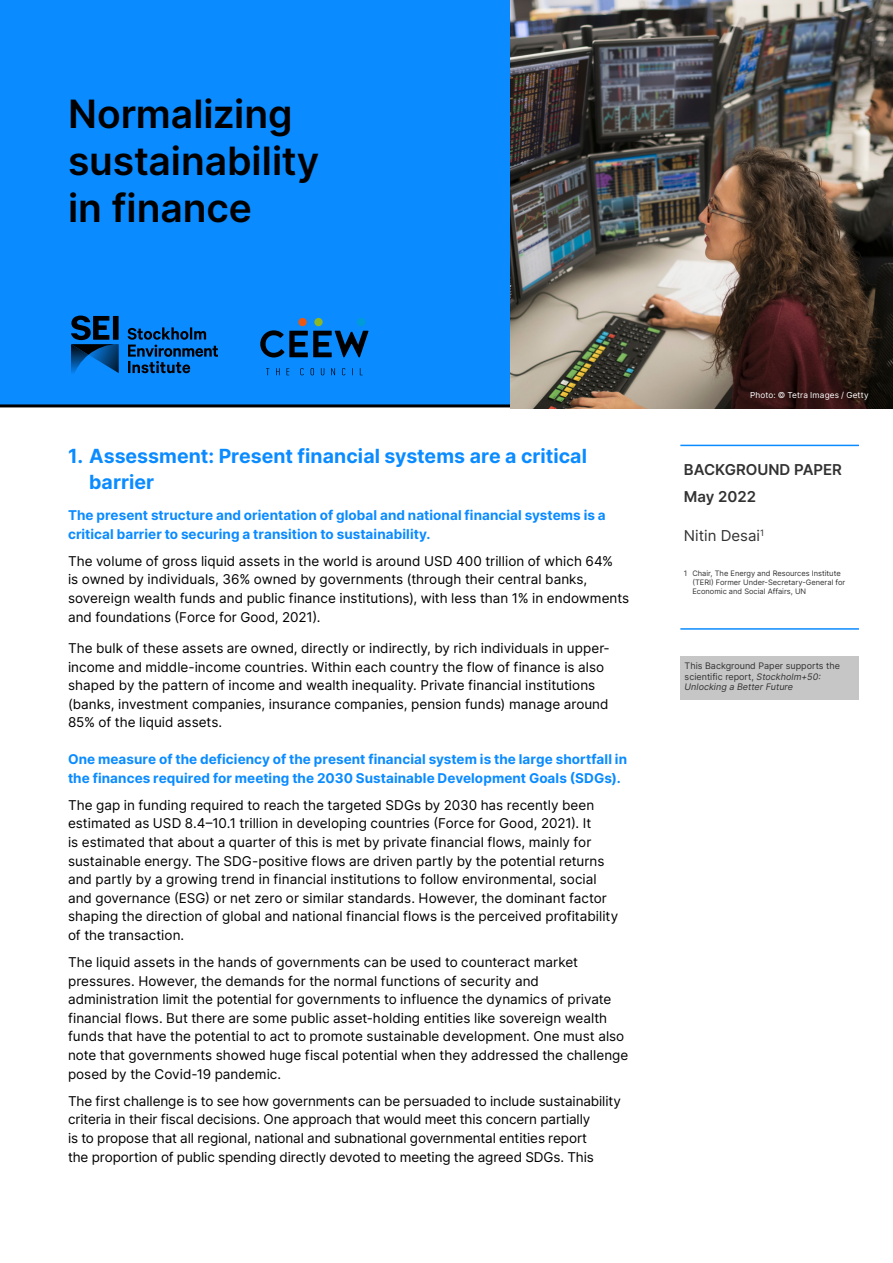
<style>
.page{position:relative;width:893px;height:1263px;background:#fff}
.page>*{position:absolute;margin:0;border:0;box-sizing:border-box;transform-origin:0 0}
.Cover_title{font:600 39px/46.8px "Inter";color:#000}
.H1{font:700 19.5px/25.5px "Inter";color:#0a8bff}
.M_Authors{font:600 15px "Inter";color:#323232}
.M_Authors-2{font:15px "Inter";color:#323232}
.Body_text{font:13.5px/18.6px "Inter";color:#000}
.Body_text-2{font:700 13.5px/18.6px "Inter";letter-spacing:.005em;color:#0a8bff}
.M_Authors-3{font:9px/10.8px "Inter";color:#323232}
.Source{font:8.25px "Inter";letter-spacing:.015em;color:#fff}
.M_Authors-4{font:7.5px/9px "Inter";color:#323232}
.s1{font-style:italic}
</style>
<div class="page">
<div style="left:0;top:0;width:510px;height:407px;background:#0a8bff"></div>
<svg style="left:71px;top:316px;width:48px;height:62px;background:#055093"></svg>
<svg style="left:128px;top:327px;width:90px;height:46px;background:#0662b5"></svg>
<svg style="left:260px;top:330px;width:108px;height:27px;background:#054c8d"></svg>
<div style="left:298px;top:318px;width:9px;height:8px;background:#ea5813;border-radius:50%"></div>
<div style="left:314px;top:318px;width:9px;height:8px;background:#8db824;border-radius:50%"></div>
<div style="left:357px;top:318px;width:8px;height:8px;background:#009cd8;border-radius:50%"></div>
<svg style="left:266px;top:368px;width:97px;height:7px"></svg>
<hr style="left:680px;top:628px;width:179px;height:2px;background:#0a8bff">
<hr style="left:680px;top:445px;width:179px;height:1px;background:#0a8bff">
<img style="left:510px;top:0;width:383px;height:408px">
<div style="left:680px;top:656px;width:179px;height:43px;background:#c6c6c6"></div>
<p class="Cover_title" style="left:68px;top:90px;width:253px">Normalizing sustainability in finance</p>
<p class="H1" style="left:89px;top:443px;width:499px;text-indent:-21px">1. Assessment: Present financial systems are a critical barrier</p>
<p class="Body_text-2" style="left:68px;top:506px;width:539px">The present structure and orientation of global and national financial systems is a critical barrier to securing a transition to sustainability.</p>
<p class="Body_text" style="left:68px;top:551px;width:563px">The volume of gross liquid assets in the world is around USD 400 trillion of which 64%<br>is owned by individuals, 36% owned by governments (through their central banks, sovereign wealth funds and public finance institutions), with less than 1% in endowments and foundations (Force for Good, 2021).</p>
<p class="Body_text" style="left:68px;top:638px;width:543px">The bulk of these assets are owned, directly or indirectly, by rich individuals in upper&shy;income and middle-income countries. Within each country the flow of finance is also shaped by the pattern of income and wealth inequality. Private financial institutions (banks, investment companies, insurance companies, pension funds) manage around 85% of the liquid assets.</p>
<p class="Body_text-2" style="left:68px;top:749px;width:560px">One measure of the deficiency of the present financial system is the large shortfall in the finances required for meeting the 2030 Sustainable Development Goals (SDGs).</p>
<p class="Body_text" style="left:68px;top:795px;width:552px">The gap in funding required to reach the targeted SDGs by 2030 has recently been estimated as USD 8.4–10.1 trillion in developing countries (Force for Good, 2021). It<br>is estimated that about a quarter of this is met by private financial flows, mainly for sustainable energy. The SDG-positive flows are driven partly by the potential returns and partly by a growing trend in financial institutions to follow environmental, social and governance (ESG) or net zero or similar standards. However, the dominant factor shaping the direction of global and national financial flows is the perceived profitability of the transaction.</p>
<p class="Body_text" style="left:68px;top:952px;width:562px">The liquid assets in the hands of governments can be used to counteract market pressures. However, the demands for the normal functions of security and administration limit the potential for governments to influence the dynamics of private financial flows. But there are some public asset-holding entities like sovereign wealth funds that have the potential to act to promote sustainable development. One must also note that governments showed huge fiscal potential when they addressed the challenge posed by the Covid-19 pandemic.</p>
<p class="Body_text" style="left:68px;top:1091px;width:554px">The first challenge is to see how governments can be persuaded to include sustainability criteria in their fiscal decisions. One approach that would meet this concern partially<br>is to propose that all regional, national and subnational governmental entities report<br>the proportion of public spending directly devoted to meeting the agreed SDGs. This</p>
<p class="Source" style="left:750px;top:389px;width:120px">Photo: © Tetra Images / Getty</p>
<p class="M_Authors" style="left:684px;top:459px;width:160px">BACKGROUND PAPER</p>
<p class="M_Authors" style="left:684px;top:485px;width:74px">May 2022</p>
<p class="M_Authors-2" style="left:684px;top:524px;width:82px">Nitin Desai<sup>1</sup></p>
<p class="M_Authors-4" style="left:692px;top:569px;width:154px;text-indent:-9px">1 Chair, The Energy and Resources Institute (TERI) Former Under-Secretary-General for<br>Economic and Social Affairs, UN</p>
<p class="M_Authors-3" style="left:685px;top:660px;width:157px">This Background Paper supports the scientific report, <span class="s1">Stockholm+50:<br>Unlocking a Better Future</span></p>
</div>
